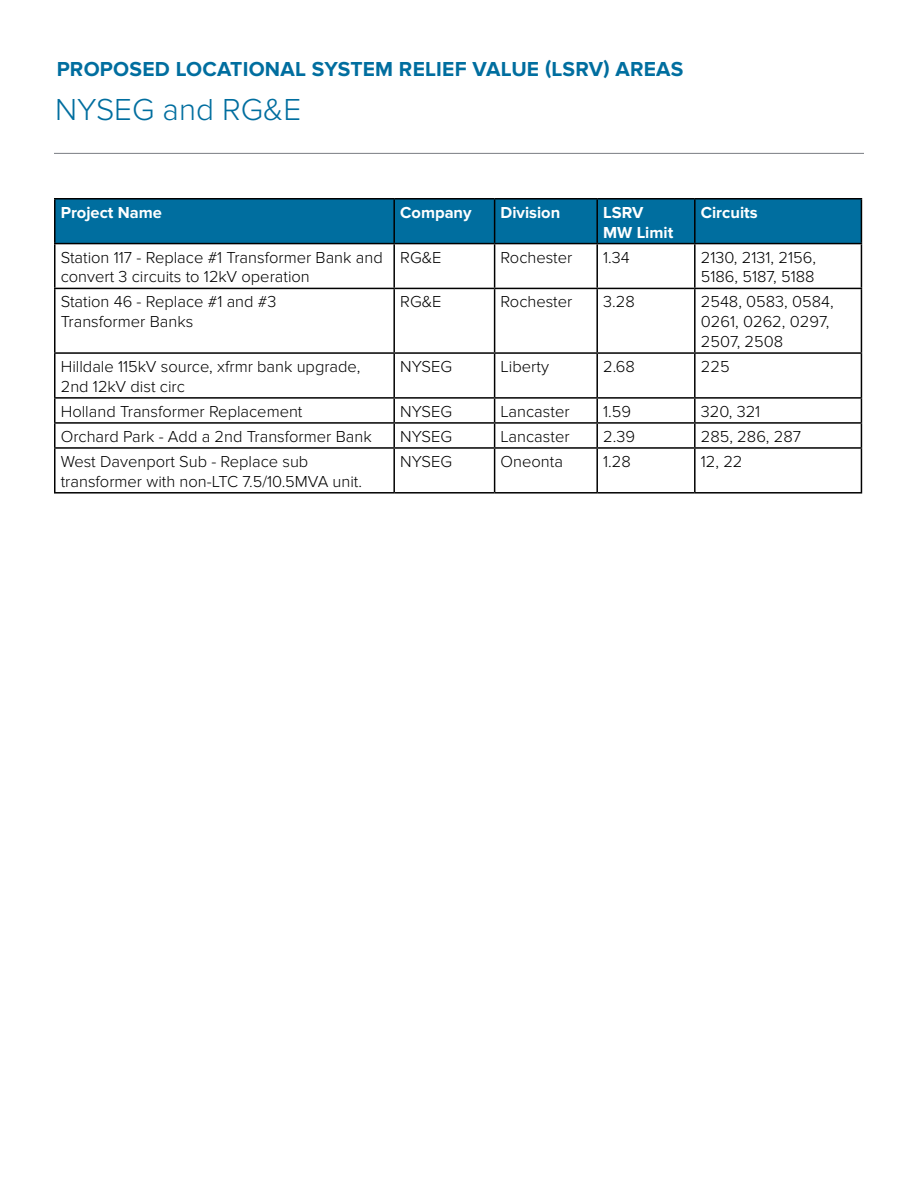
<style>
.page{position:relative;width:918px;height:1188px;background:#fff}
.page>*{position:absolute;margin:0;border:0;box-sizing:border-box;transform-origin:0 0}
.t1{font:300 31.5px "Proxima Nova";color:#006e9f}
.t2{font:700 21px "Proxima Nova";letter-spacing:.01em;color:#006e9f}
.t3{font:300 16.5px/19.8px "Proxima Nova";color:#000}
.t4{font:700 16.5px/19.8px "Proxima Nova";color:#fff}
</style>
<div class="page">
<hr style="left:54px;top:153px;width:810px;height:1px;background:#797d82">
<div style="left:56px;top:200px;width:805px;height:43px;background:#006e9f"></div>
<hr style="left:54px;top:198px;width:340px;height:2px;background:#000">
<hr style="left:54px;top:200px;width:2px;height:43px;background:#000">
<hr style="left:394px;top:198px;width:101px;height:2px;background:#000">
<hr style="left:393px;top:200px;width:2px;height:43px;background:#000">
<hr style="left:495px;top:198px;width:102px;height:2px;background:#000">
<hr style="left:494px;top:200px;width:1px;height:43px;background:#000">
<hr style="left:597px;top:198px;width:98px;height:2px;background:#000">
<hr style="left:596px;top:200px;width:2px;height:43px;background:#000">
<hr style="left:695px;top:198px;width:167px;height:2px;background:#000">
<hr style="left:694px;top:200px;width:2px;height:43px;background:#000">
<hr style="left:861px;top:200px;width:1px;height:43px;background:#000">
<hr style="left:54px;top:243px;width:340px;height:1px;background:#000">
<hr style="left:54px;top:244px;width:2px;height:44px;background:#000">
<hr style="left:394px;top:243px;width:101px;height:1px;background:#000">
<hr style="left:393px;top:244px;width:2px;height:44px;background:#000">
<hr style="left:495px;top:243px;width:102px;height:1px;background:#000">
<hr style="left:494px;top:244px;width:1px;height:44px;background:#000">
<hr style="left:597px;top:243px;width:98px;height:1px;background:#000">
<hr style="left:596px;top:244px;width:2px;height:44px;background:#000">
<hr style="left:695px;top:243px;width:167px;height:1px;background:#000">
<hr style="left:694px;top:244px;width:2px;height:44px;background:#000">
<hr style="left:861px;top:244px;width:1px;height:44px;background:#000">
<hr style="left:54px;top:288px;width:340px;height:1px;background:#000">
<hr style="left:54px;top:289px;width:2px;height:63px;background:#000">
<hr style="left:394px;top:288px;width:101px;height:1px;background:#000">
<hr style="left:393px;top:289px;width:2px;height:63px;background:#000">
<hr style="left:495px;top:288px;width:102px;height:1px;background:#000">
<hr style="left:494px;top:289px;width:1px;height:63px;background:#000">
<hr style="left:597px;top:288px;width:98px;height:1px;background:#000">
<hr style="left:596px;top:289px;width:2px;height:63px;background:#000">
<hr style="left:695px;top:288px;width:167px;height:1px;background:#000">
<hr style="left:694px;top:289px;width:2px;height:63px;background:#000">
<hr style="left:861px;top:289px;width:1px;height:63px;background:#000">
<hr style="left:54px;top:352px;width:340px;height:2px;background:#000">
<hr style="left:54px;top:354px;width:2px;height:43px;background:#000">
<hr style="left:394px;top:352px;width:101px;height:2px;background:#000">
<hr style="left:393px;top:354px;width:2px;height:43px;background:#000">
<hr style="left:495px;top:352px;width:102px;height:2px;background:#000">
<hr style="left:494px;top:354px;width:1px;height:43px;background:#000">
<hr style="left:597px;top:352px;width:98px;height:2px;background:#000">
<hr style="left:596px;top:354px;width:2px;height:43px;background:#000">
<hr style="left:695px;top:352px;width:167px;height:2px;background:#000">
<hr style="left:694px;top:354px;width:2px;height:43px;background:#000">
<hr style="left:861px;top:354px;width:1px;height:43px;background:#000">
<hr style="left:54px;top:397px;width:340px;height:2px;background:#000">
<hr style="left:54px;top:399px;width:2px;height:23px;background:#000">
<hr style="left:394px;top:397px;width:101px;height:2px;background:#000">
<hr style="left:393px;top:399px;width:2px;height:23px;background:#000">
<hr style="left:495px;top:397px;width:102px;height:2px;background:#000">
<hr style="left:597px;top:397px;width:98px;height:2px;background:#000">
<hr style="left:596px;top:399px;width:2px;height:23px;background:#000">
<hr style="left:695px;top:397px;width:167px;height:2px;background:#000">
<hr style="left:694px;top:399px;width:2px;height:23px;background:#000">
<hr style="left:54px;top:422px;width:340px;height:2px;background:#000">
<hr style="left:54px;top:424px;width:2px;height:23px;background:#000">
<hr style="left:394px;top:422px;width:101px;height:2px;background:#000">
<hr style="left:393px;top:424px;width:2px;height:23px;background:#000">
<hr style="left:495px;top:422px;width:102px;height:2px;background:#000">
<svg style="left:494px;top:399px;width:1px;height:48px"></svg>
<hr style="left:597px;top:422px;width:98px;height:2px;background:#000">
<hr style="left:596px;top:424px;width:2px;height:23px;background:#000">
<hr style="left:695px;top:422px;width:167px;height:2px;background:#000">
<hr style="left:694px;top:424px;width:2px;height:23px;background:#000">
<svg style="left:861px;top:399px;width:1px;height:48px"></svg>
<hr style="left:54px;top:447px;width:340px;height:2px;background:#000">
<hr style="left:54px;top:449px;width:2px;height:43px;background:#000">
<hr style="left:394px;top:447px;width:101px;height:2px;background:#000">
<hr style="left:393px;top:449px;width:2px;height:43px;background:#000">
<hr style="left:495px;top:447px;width:102px;height:2px;background:#000">
<hr style="left:494px;top:449px;width:1px;height:43px;background:#000">
<hr style="left:597px;top:447px;width:98px;height:2px;background:#000">
<hr style="left:596px;top:449px;width:2px;height:43px;background:#000">
<hr style="left:695px;top:447px;width:167px;height:2px;background:#000">
<hr style="left:694px;top:449px;width:2px;height:43px;background:#000">
<hr style="left:861px;top:449px;width:1px;height:43px;background:#000">
<hr style="left:54px;top:492px;width:340px;height:2px;background:#000">
<hr style="left:394px;top:492px;width:101px;height:2px;background:#000">
<hr style="left:495px;top:492px;width:102px;height:2px;background:#000">
<hr style="left:597px;top:492px;width:98px;height:2px;background:#000">
<hr style="left:695px;top:492px;width:167px;height:2px;background:#000">
<p class="t2" style="left:57px;top:57px;width:628px">PROPOSED LOCATIONAL SYSTEM RELIEF VALUE (LSRV) AREAS</p>
<p class="t1" style="left:55px;top:91px;width:248px">NYSEG and RG&amp;E</p>
<p class="t4" style="left:61px;top:203px;width:103px">Project Name</p>
<p class="t4" style="left:400px;top:203px;width:73px">Company</p>
<p class="t4" style="left:501px;top:203px;width:61px">Division</p>
<p class="t4" style="left:603px;top:203px;width:72px">LSRV<br>MW Limit</p>
<p class="t4" style="left:701px;top:203px;width:58px">Circuits</p>
<p class="t3" style="left:61px;top:247px;width:324px">Station 117 - Replace #1 Transformer Bank and convert 3 circuits to 12kV operation</p>
<p class="t3" style="left:400px;top:247px;width:43px">RG&amp;E</p>
<p class="t3" style="left:501px;top:247px;width:73px">Rochester</p>
<p class="t3" style="left:603px;top:247px;width:28px">1.34</p>
<p class="t3" style="left:701px;top:247px;width:117px">2130, 2131, 2156,<br>5186, 5187, 5188</p>
<p class="t3" style="left:61px;top:292px;width:217px">Station 46 - Replace #1 and #3<br>Transformer Banks</p>
<p class="t3" style="left:400px;top:292px;width:43px">RG&amp;E</p>
<p class="t3" style="left:501px;top:292px;width:73px">Rochester</p>
<p class="t3" style="left:603px;top:292px;width:33px">3.28</p>
<p class="t3" style="left:701px;top:292px;width:134px">2548, 0583, 0584,<br>0261, 0262, 0297,<br>2507, 2508</p>
<p class="t3" style="left:61px;top:357px;width:301px">Hilldale 115kV source, xfrmr bank upgrade,<br>2nd 12kV dist circ</p>
<p class="t3" style="left:400px;top:357px;width:54px">NYSEG</p>
<p class="t3" style="left:501px;top:357px;width:50px">Liberty</p>
<p class="t3" style="left:603px;top:357px;width:33px">2.68</p>
<p class="t3" style="left:701px;top:357px;width:30px">225</p>
<p class="t3" style="left:61px;top:402px;width:243px">Holland Transformer Replacement</p>
<p class="t3" style="left:400px;top:402px;width:54px">NYSEG</p>
<p class="t3" style="left:501px;top:402px;width:70px">Lancaster</p>
<p class="t3" style="left:603px;top:402px;width:29px">1.59</p>
<p class="t3" style="left:701px;top:402px;width:61px">320, 321</p>
<p class="t3" style="left:61px;top:427px;width:312px">Orchard Park - Add a 2nd Transformer Bank</p>
<p class="t3" style="left:400px;top:427px;width:54px">NYSEG</p>
<p class="t3" style="left:501px;top:427px;width:70px">Lancaster</p>
<p class="t3" style="left:603px;top:427px;width:33px">2.39</p>
<p class="t3" style="left:701px;top:427px;width:102px">285, 286, 287</p>
<p class="t3" style="left:61px;top:452px;width:303px">West Davenport Sub - Replace sub transformer with non-LTC 7.5/10.5MVA unit.</p>
<p class="t3" style="left:400px;top:452px;width:54px">NYSEG</p>
<p class="t3" style="left:501px;top:452px;width:64px">Oneonta</p>
<p class="t3" style="left:603px;top:452px;width:29px">1.28</p>
<p class="t3" style="left:701px;top:452px;width:43px">12, 22</p>
</div>
